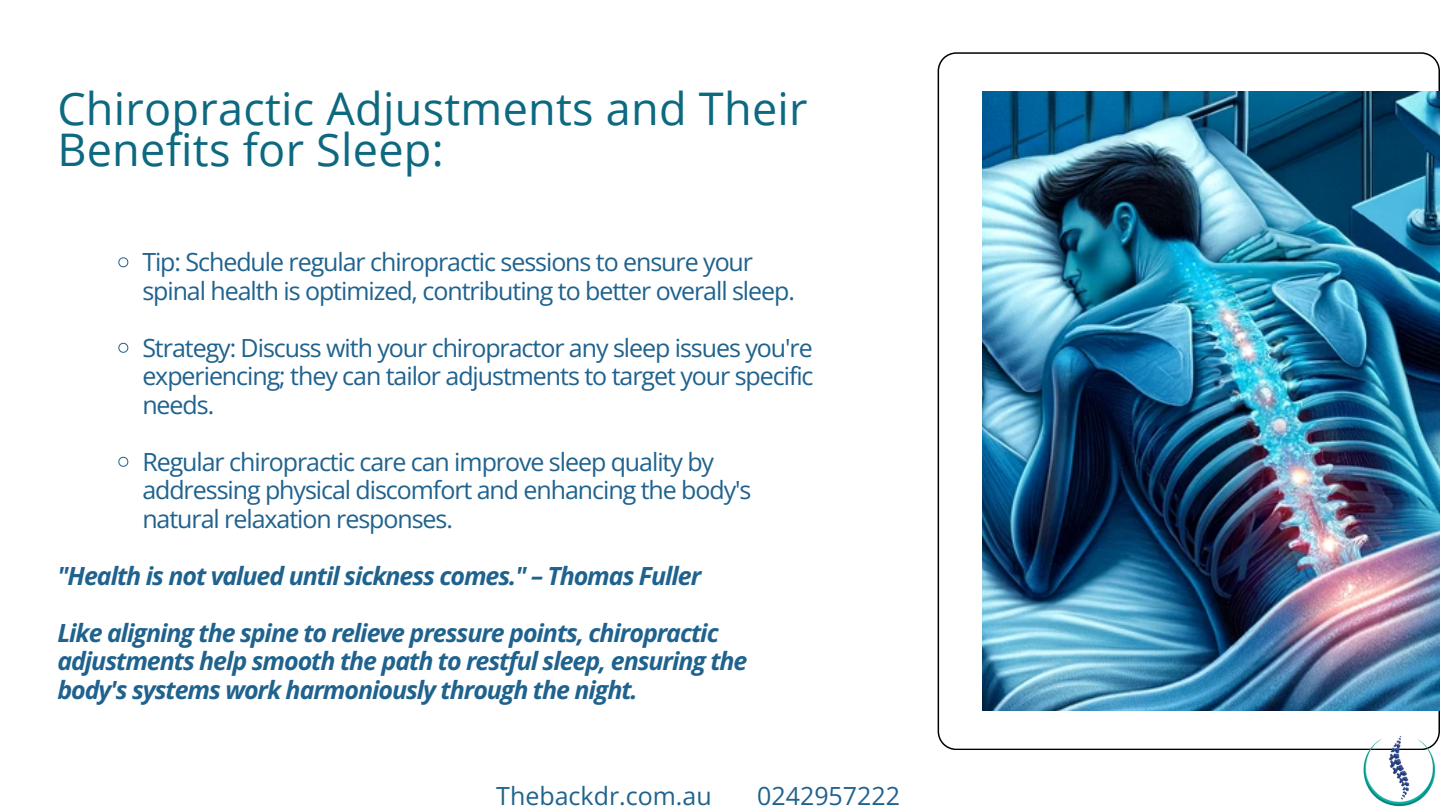
<style>
.page{position:relative;width:1440px;height:810px;background:#fff}
.page>*{position:absolute;margin:0;border:0;box-sizing:border-box;transform-origin:0 0}
.t1{font:45px/40.5px "Open Sans";letter-spacing:.005em;color:#0c6980}
.t2{font:25px/28.5px "Open Sans";letter-spacing:-.04em;color:#1f628e}
.t3{font:italic 700 25px/28.5px "Open Sans";letter-spacing:-.04em;color:#1f628e}
.t4{font:25px "Open Sans";color:#1f628e}
</style>
<div class="page">
<svg style="left:938px;top:52px;width:502px;height:698px"></svg>
<img style="left:982px;top:92px;width:458px;height:619px">
<svg style="left:118px;top:257px;width:11px;height:11px"></svg>
<svg style="left:118px;top:342px;width:11px;height:11px"></svg>
<svg style="left:118px;top:456px;width:11px;height:11px"></svg>
<img style="left:1359px;top:730px;width:80px;height:77px">
<h1 class="t1" style="left:57px;top:88px;width:752px">Chiropractic Adjustments and Their<br>Benefits for Sleep:</h1>
<p class="t2" style="left:142px;top:247px;width:654px">Tip: Schedule regular chiropractic sessions to ensure your spinal health is optimized, contributing to better overall sleep.</p>
<p class="t2" style="left:142px;top:333px;width:673px;text-align:justify">Strategy: Discuss with your chiropractor any sleep issues you're experiencing; they can tailor adjustments to target your specific needs.</p>
<p class="t2" style="left:142px;top:447px;width:611px">Regular chiropractic care can improve sleep quality by addressing physical discomfort and enhancing the body's natural relaxation responses.</p>
<h2 class="t3" style="left:57px;top:561px;width:645px">"Health is not valued until sickness comes." – Thomas Fuller</h2>
<h2 class="t3" style="left:57px;top:618px;width:692px">Like aligning the spine to relieve pressure points, chiropractic adjustments help smooth the path to restful sleep, ensuring the body's systems work harmoniously through the night.</h2>
<p class="t4" style="left:496px;top:778px;width:217px">Thebackdr.com.au</p>
<p class="t4" style="left:757px;top:778px;width:144px">0242957222</p>
</div>
